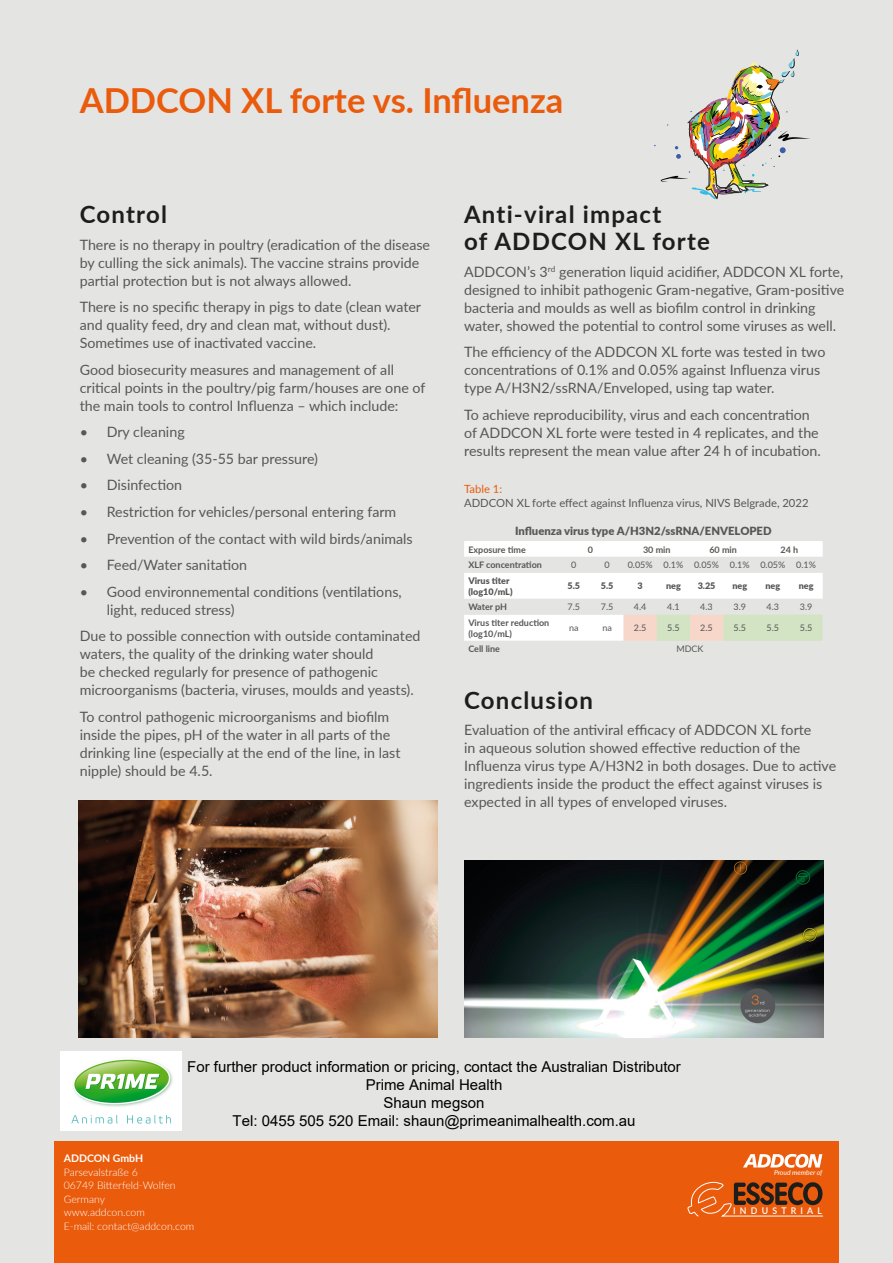
<style>
.page{position:relative;width:893px;height:1263px;background:#e4e4e3}
.page>*{position:absolute;margin:0;border:0;box-sizing:border-box;transform-origin:0 0}
.t1{font:700 34.5px "Lato";color:#ea5b0c}
.t2{font:700 24px/27px "Lato";letter-spacing:.05em;color:#1d1d1b}
.t3{font:15px/18px "Arial";color:#000;text-align:center}
.t4{font:14.25px/18px "Lato";color:#575756}
.t5{font:11.25px "Lato";color:#575756}
.t6{font:900 11.25px "Lato";color:#575756}
.t7{font:11.25px "Lato";color:#ea5b0c}
.t8{font:300 10.5px/13.5px "Lato";color:#fff}
.t9{font:700 10.5px "Lato";color:#fff}
.t10{font:600 9.15px "Lato";letter-spacing:.48em;color:#fff;scale:.95 1}
.t11{font:700 9px/10.5px "Lato";color:#575756}
.t12{font:9px "Lato";color:#575756}
.t13{font:900 9px/10.5px "Lato";color:#575756}
.t14{font:italic 6.75px "Lato";color:#fff}
</style>
<div class="page">
<div style="left:54px;top:1142px;width:785px;height:121px;background:#ea5b0c"></div>
<svg style="left:464px;top:541px;width:359px;height:100px"></svg>
<img style="left:464px;top:860px;width:359px;height:178px">
<img style="left:78px;top:801px;width:359px;height:237px">
<svg style="left:687px;top:1181px;width:136px;height:36px"></svg>
<svg style="left:743px;top:1154px;width:79px;height:14px"></svg>
<img style="left:654px;top:49px;width:156px;height:150px">
<img style="left:61px;top:1052px;width:120px;height:78px">
<h1 class="t1" style="left:80px;top:75px;width:485px">ADDCON XL forte vs. Influenza</h1>
<h2 class="t2" style="left:80px;top:200px;width:89px">Control</h2>
<p class="t4" style="left:80px;top:235px;width:352px">There is no therapy in poultry (eradication of the disease by culling the sick animals). The vaccine strains provide partial protection but is not always allowed.</p>
<p class="t4" style="left:80px;top:298px;width:343px">There is no specific therapy in pigs to date (clean water and quality feed, dry and clean mat, without dust).<br>Sometimes use of inactivated vaccine.</p>
<p class="t4" style="left:80px;top:360px;width:347px">Good biosecurity measures and management of all critical points in the poultry/pig farm/houses are one of the main tools to control Influenza – which include:</p>
<p class="t4" style="left:80px;top:423px;width:107px">• Dry cleaning</p>
<p class="t4" style="left:80px;top:449px;width:240px">• Wet cleaning (35-55 bar pressure)</p>
<p class="t4" style="left:80px;top:476px;width:104px">• Disinfection</p>
<p class="t4" style="left:80px;top:502px;width:318px">• Restriction for vehicles/personal entering farm</p>
<p class="t4" style="left:80px;top:529px;width:334px">• Prevention of the contact with wild birds/animals</p>
<p class="t4" style="left:80px;top:555px;width:169px">• Feed/Water sanitation</p>
<p class="t4" style="left:107px;top:582px;width:296px;text-indent:-27px">• Good environnemental conditions (ventilations, light, reduced stress)</p>
<p class="t4" style="left:80px;top:626px;width:342px">Due to possible connection with outside contaminated waters, the quality of the drinking water should<br>be checked regularly for presence of pathogenic microorganisms (bacteria, viruses, moulds and yeasts).</p>
<p class="t4" style="left:80px;top:707px;width:322px">To control pathogenic microorganisms and biofilm inside the pipes, pH of the water in all parts of the drinking line (especially at the end of the line, in last nipple) should be 4.5.</p>
<h2 class="t2" style="left:464px;top:200px;width:247px">Anti-viral impact<br>of ADDCON XL forte</h2>
<p class="t4" style="left:464px;top:262px;width:382px">ADDCON’s 3<sup>rd</sup> generation liquid acidifier, ADDCON XL forte, designed to inhibit pathogenic Gram-negative, Gram-positive bacteria and moulds as well as biofilm control in drinking water, showed the potential to control some viruses as well.</p>
<p class="t4" style="left:464px;top:343px;width:363px">The efficiency of the ADDCON XL forte was tested in two concentrations of 0.1% and 0.05% against Influenza virus type A/H3N2/ssRNA/Enveloped, using tap water.</p>
<p class="t4" style="left:464px;top:405px;width:358px">To achieve reproducibility, virus and each concentration of ADDCON XL forte were tested in 4 replicates, and the results represent the mean value after 24 h of incubation.</p>
<p class="t7" style="left:464px;top:481px;width:40px">Table 1:</p>
<p class="t5" style="left:464px;top:495px;width:346px">ADDCON XL forte effect against Influenza virus, NIVS Belgrade, 2022</p>
<p class="t6" style="left:515px;top:522px;width:258px">Influenza virus type A/H3N2/ssRNA/ENVELOPED</p>
<p class="t11" style="left:468px;top:544px;width:59px">Exposure time</p>
<p class="t11" style="left:588px;top:544px;width:7px">0</p>
<p class="t11" style="left:643px;top:544px;width:29px">30 min</p>
<p class="t11" style="left:709px;top:544px;width:29px">60 min</p>
<p class="t11" style="left:781px;top:544px;width:19px">24 h</p>
<p class="t11" style="left:468px;top:559px;width:75px">XLF concentration</p>
<p class="t12" style="left:571px;top:559px;width:7px">0</p>
<p class="t12" style="left:604px;top:559px;width:7px">0</p>
<p class="t12" style="left:628px;top:559px;width:190px">0.05% 0.1% 0.05% 0.1% 0.05% 0.1%</p>
<p class="t13" style="left:468px;top:575px;width:46px">Virus titer (log10/mL)</p>
<p class="t13" style="left:568px;top:580px;width:14px">5.5</p>
<p class="t13" style="left:601px;top:580px;width:14px">5.5</p>
<p class="t13" style="left:638px;top:580px;width:7px">3</p>
<p class="t13" style="left:666px;top:580px;width:16px">neg</p>
<p class="t13" style="left:698px;top:580px;width:19px">3.25</p>
<p class="t13" style="left:732px;top:580px;width:16px">neg</p>
<p class="t13" style="left:765px;top:580px;width:16px">neg</p>
<p class="t13" style="left:799px;top:580px;width:16px">neg</p>
<p class="t11" style="left:468px;top:601px;width:40px">Water pH</p>
<p class="t12" style="left:568px;top:601px;width:14px">7.5</p>
<p class="t12" style="left:601px;top:601px;width:14px">7.5</p>
<p class="t12" style="left:634px;top:601px;width:14px">4.4</p>
<p class="t12" style="left:667px;top:601px;width:14px">4.1</p>
<p class="t12" style="left:700px;top:601px;width:14px">4.3</p>
<p class="t12" style="left:733px;top:601px;width:14px">3.9</p>
<p class="t12" style="left:767px;top:601px;width:14px">4.3</p>
<p class="t12" style="left:800px;top:601px;width:14px">3.9</p>
<p class="t11" style="left:468px;top:617px;width:82px">Virus titer reduction (log10/mL)</p>
<p class="t12" style="left:569px;top:622px;width:11px">na</p>
<p class="t12" style="left:602px;top:622px;width:11px">na</p>
<p class="t12" style="left:634px;top:622px;width:14px">2.5</p>
<p class="t12" style="left:667px;top:622px;width:14px">5.5</p>
<p class="t12" style="left:700px;top:622px;width:14px">2.5</p>
<p class="t12" style="left:733px;top:622px;width:14px">5.5</p>
<p class="t12" style="left:767px;top:622px;width:14px">5.5</p>
<p class="t12" style="left:800px;top:622px;width:14px">5.5</p>
<p class="t11" style="left:468px;top:643px;width:33px">Cell line</p>
<p class="t12" style="left:676px;top:643px;width:29px">MDCK</p>
<h2 class="t2" style="left:464px;top:685px;width:130px">Conclusion</h2>
<p class="t4" style="left:464px;top:720px;width:374px">Evaluation of the antiviral efficacy of ADDCON XL forte<br>in aqueous solution showed effective reduction of the Influenza virus type A/H3N2 in both dosages. Due to active ingredients inside the product the effect against viruses is expected in all types of enveloped viruses.</p>
<p class="t3" style="left:187px;top:1057px;width:495px">For further product information or pricing, contact the Australian Distributor Prime Animal Health<br>Shaun megson<br>Tel: 0455 505 520 Email: shaun@primeanimalhealth.com.au</p>
<p class="t9" style="left:64px;top:1151px;width:81px">ADDCON GmbH</p>
<p class="t8" style="left:64px;top:1165px;width:132px">Parsevalstraße 6<br>06749 Bitterfeld-Wolfen<br>Germany<br>www.addcon.com<br>E-mail: contact@addcon.com</p>
<p class="t14" style="left:774px;top:1168px;width:50px">Proud member of</p>
<p class="t10" style="left:733px;top:1204px;width:95px">INDUSTRIAL</p>
</div>
